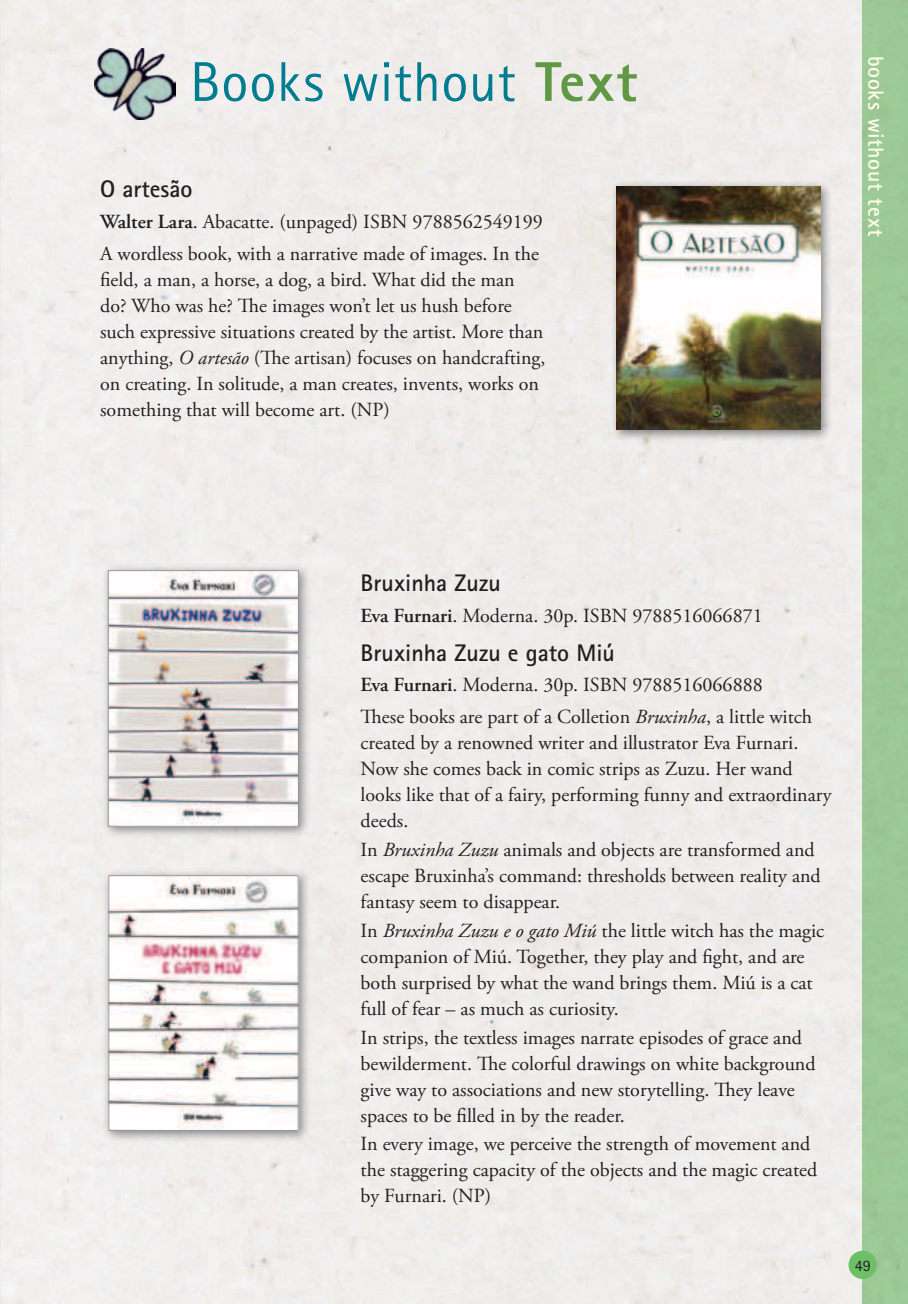
<style>
.page{position:relative;width:908px;height:1304px;background:#fff}
.page>*{position:absolute;margin:0;border:0;box-sizing:border-box;transform-origin:0 0}
.t1{font:56px "Rotis Sans Serif";letter-spacing:.01em;color:#007c91}
.t2{font:700 24px "Rotis Sans Serif";color:#231f20}
.t3{font:700 22px "Rotis Sans Serif";letter-spacing:.03em;color:#fffde9}
.t4{font:20px/26px "Adobe Garamond Pro";color:#231f20}
.t5{font:16px "Rotis Sans Serif";color:#231f20}
.s1{font-weight:800;color:#619844}
.s2{font-weight:600}
.s3{font-style:italic}
</style>
<div class="page">
<div style="left:0;top:0;width:862px;height:1304px;background:#efedeb"></div>
<div style="left:862px;top:0;width:45px;height:1304px;background:#9cc896"></div>
<div style="left:848px;top:1251px;width:28px;height:28px;background:#6dc067;border-radius:50%"></div>
<div style="left:610px;top:180px;width:222px;height:262px;background:#58595b;opacity:.75"></div>
<img style="left:616px;top:186px;width:203px;height:244px">
<div style="left:101px;top:868px;width:210px;height:275px;background:#636466;opacity:.75"></div>
<img style="left:110px;top:877px;width:186px;height:252px">
<div style="left:108px;top:875px;width:190px;height:256px;border:1px solid #949698"></div>
<div style="left:101px;top:563px;width:210px;height:276px;background:#636466;opacity:.75"></div>
<img style="left:110px;top:572px;width:187px;height:253px">
<div style="left:108px;top:570px;width:191px;height:257px;border:1px solid #949698"></div>
<img style="left:95px;top:48px;width:81px;height:71px">
<h1 class="t1" style="left:190px;top:49px;width:448px">Books without <span class="s1">Text</span></h1>
<p class="t2" style="left:100px;top:174px;width:94px">O artesão</p>
<p class="t4" style="left:100px;top:206px;width:444px;line-height:31.6px"><span class="s2">Walter Lara</span>. Abacatte. (unpaged) ISBN 9788562549199<br>A wordless book, with a narrative made of images. In the</p>
<p class="t4" style="left:100px;top:267px;width:446px">field, a man, a horse, a dog, a bird. What did the man do? Who was he? The images won’t let us hush before such expressive situations created by the artist. More than anything, <span class="s3">O artesão</span> (The artisan) focuses on handcrafting, on creating. In solitude, a man creates, invents, works on something that will become art. (NP)</p>
<p class="t3" style="left:889px;top:56px;width:182px;rotate:90deg">books without text</p>
<p class="t2" style="left:360px;top:568px;width:142px">Bruxinha Zuzu</p>
<p class="t4" style="left:360px;top:603px;width:403px"><span class="s2">Eva Furnari</span>. Moderna. 30p. ISBN 9788516066871</p>
<p class="t2" style="left:360px;top:638px;width:256px">Bruxinha Zuzu e gato Miú</p>
<p class="t4" style="left:360px;top:670px;width:453px;line-height:31.6px"><span class="s2">Eva Furnari</span>. Moderna. 30p. ISBN 9788516066888<br>These books are part of a Colletion <span class="s3">Bruxinha</span>, a little witch</p>
<p class="t4" style="left:360px;top:730px;width:472px">created by a renowned writer and illustrator Eva Furnari.<br>Now she comes back in comic strips as Zuzu. Her wand looks like that of a fairy, performing funny and extraordinary deeds.</p>
<p class="t4" style="left:360px;top:837px;width:461px">In <span class="s3">Bruxinha Zuzu</span> animals and objects are transformed and escape Bruxinha’s command: thresholds between reality and fantasy seem to disappear.</p>
<p class="t4" style="left:360px;top:918px;width:465px">In <span class="s3">Bruxinha Zuzu e o gato Miú</span> the little witch has the magic companion of Miú. Together, they play and fight, and are both surprised by what the wand brings them. Miú is a cat full of fear – as much as curiosity.</p>
<p class="t4" style="left:360px;top:1025px;width:456px">In strips, the textless images narrate episodes of grace and bewilderment. The colorful drawings on white background give way to associations and new storytelling. They leave spaces to be filled in by the reader.</p>
<p class="t4" style="left:360px;top:1132px;width:458px">In every image, we perceive the strength of movement and the staggering capacity of the objects and the magic created by Furnari. (NP)</p>
<p class="t5" style="left:854px;top:1256px;width:17px">49</p>
</div>
